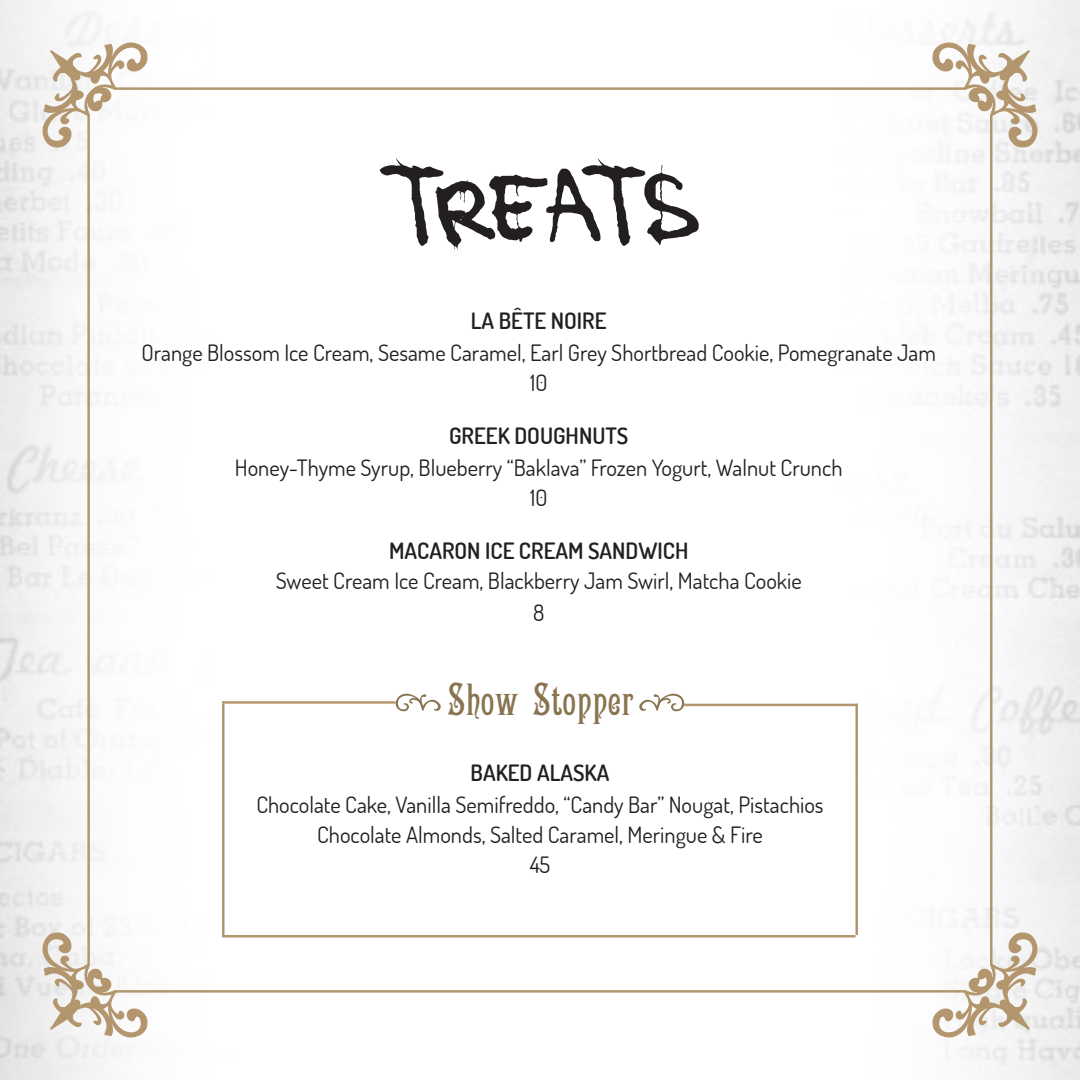
<style>
.page{position:relative;width:1080px;height:1080px;background:#fff}
.page>*{position:absolute;margin:0;border:0;box-sizing:border-box;transform-origin:0 0}
.t1{font:92.5px "The Battle Continuez";letter-spacing:.095em;color:#231f20}
.t2{font:40px "Campanile";color:#89744f}
.Menu_Body{font:22.5px/30px "Dosis";color:#231f20;text-align:center}
.Menu_Title{font:22.5px/30px "Dosis";color:#231f20;text-align:center}
.Menu_Title-2{font:600 22.5px "Dosis";color:#231f20}
.s1{font-weight:600}
</style>
<div class="page">
<hr style="left:115px;top:87px;width:850px;height:3px;background:#b3966e">
<svg style="left:42px;top:932px;width:106px;height:106px"></svg>
<svg style="left:42px;top:42px;width:106px;height:106px"></svg>
<svg style="left:932px;top:932px;width:106px;height:106px"></svg>
<svg style="left:932px;top:42px;width:106px;height:106px"></svg>
<hr style="left:115px;top:990px;width:850px;height:3px;background:#b3966e">
<hr style="left:87px;top:115px;width:3px;height:851px;background:#b3966e">
<hr style="left:990px;top:115px;width:2px;height:850px;background:#b3966e">
<svg style="left:395px;top:693px;width:46px;height:19px"></svg>
<svg style="left:639px;top:693px;width:46px;height:19px"></svg>
<hr style="left:222px;top:701px;width:174px;height:3px;background:#b3966e">
<hr style="left:222px;top:704px;width:3px;height:231px;background:#b3966e">
<hr style="left:222px;top:935px;width:633px;height:3px;background:#b3966e">
<hr style="left:684px;top:704px;width:174px;height:2px;background:#b3966e">
<hr style="left:856px;top:704px;width:2px;height:231px;background:#b3966e">
<p class="t1" style="left:401px;top:159px;width:292px">TREATs</p>
<p class="Menu_Title-2" style="left:471px;top:306px;width:137px">LA BÊTE NOIRE</p>
<p class="Menu_Body" style="left:141px;top:338px;width:796px">Orange Blossom Ice Cream, Sesame Caramel, Earl Grey Shortbread Cookie, Pomegranate Jam<br>10</p>
<p class="Menu_Title-2" style="left:449px;top:421px;width:181px">GREEK DOUGHNUTS</p>
<p class="Menu_Body" style="left:235px;top:453px;width:609px">Honey-Thyme Syrup, Blueberry “Baklava” Frozen Yogurt, Walnut Crunch<br>10</p>
<p class="Menu_Title" style="left:276px;top:535px;width:527px"><span class="s1">MACARON ICE CREAM SANDWICH<br></span>Sweet Cream Ice Cream, Blackberry Jam Swirl, Matcha Cookie</p>
<p class="Menu_Title" style="left:533px;top:598px;width:13px">8</p>
<p class="t2" style="left:447px;top:675px;width:188px">Show Stopper</p>
<p class="Menu_Title-2" style="left:471px;top:758px;width:140px">BAKED ALASKA</p>
<p class="Menu_Body" style="left:256px;top:789px;width:569px">Chocolate Cake, Vanilla Semifreddo, “Candy Bar” Nougat, Pistachios<br>Chocolate Almonds, Salted Caramel, Meringue &amp; Fire<br>45</p>
</div>
